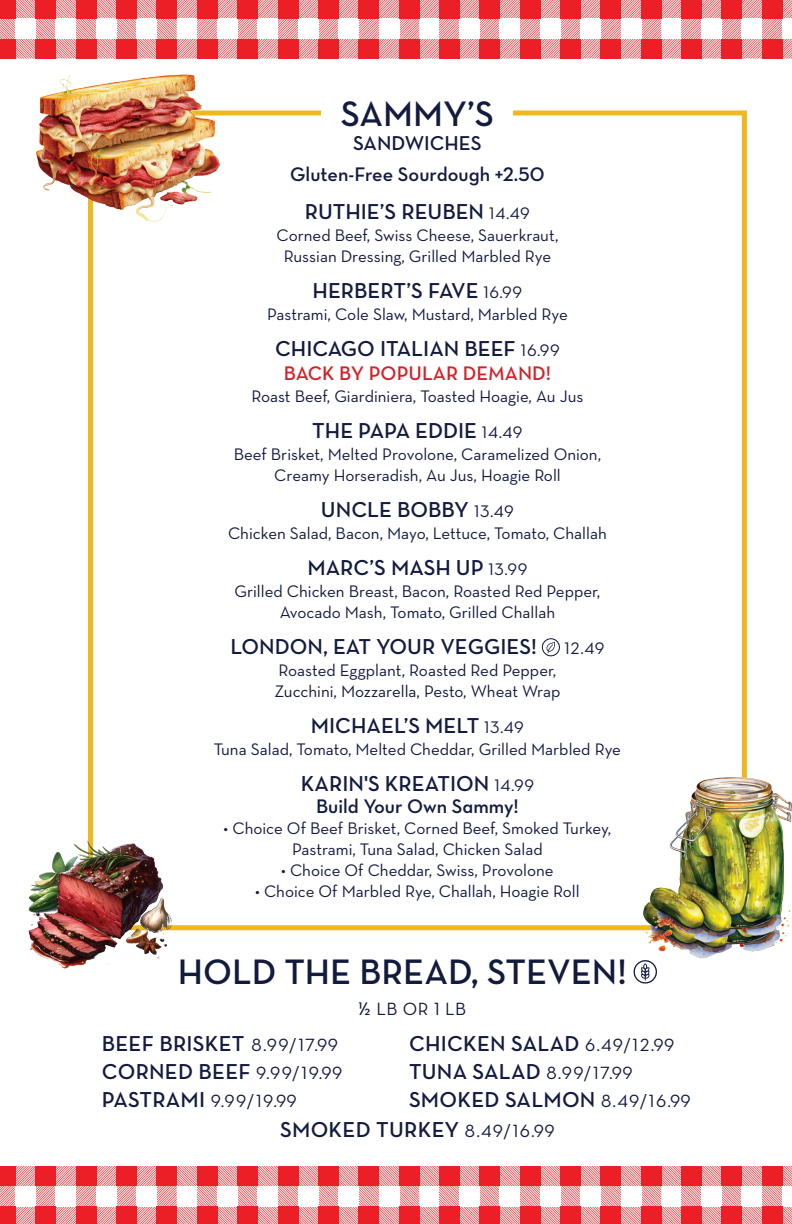
<style>
.page{position:relative;width:792px;height:1224px;background:#fff}
.page>*{position:absolute;margin:0;border:0;box-sizing:border-box;transform-origin:0 0}
.t1{font:600 36px "Neutra Text";color:#131b3d}
.t2{font:600 36px "Neutra Text";color:#131b3e}
.t3{font:600 22px/28px "Neutra Text";color:#131b3e}
.t4{font:600 20.4px "Neutra Text";color:#131b3e}
.t5{font:20px "Neutra Text Demi Alt";color:#131b3e}
.t6{font:20px "Neutra Text Demi Alt";color:#d1232a}
.t7{font:18px "Neutra Text Book Alt";letter-spacing:.03em;color:#131b3e}
.t8{font:17px/21px "Neutra Text";color:#131b3e;text-align:center}
.t9{font:17px "Neutra Text Book Alt";color:#131b3e}
.s1{font-family:"Neutra Text Book Alt";font-weight:400;font-size:17px}
.s2{font-family:"Poppins"}
.s3{font-family:"Neutra Text Book Alt";font-weight:400;font-size:18px}
.s4{font-family:"Neutra Text";font-weight:600;font-size:22px}
</style>
<div class="page">
<div style="left:88px;top:110px;width:659px;height:820px;border:5px solid #f0b91b"></div>
<div style="left:321px;top:97px;width:192px;height:43px;background:#fff"></div>
<img style="left:642px;top:905px;width:133px;height:54px">
<img style="left:28px;top:830px;width:147px;height:139px">
<img style="left:36px;top:74px;width:188px;height:149px">
<svg style="left:0;top:0;width:792px;height:59px"></svg>
<div style="left:0;top:39px;width:15px;height:20px;background:#ed1f26"></div>
<div style="left:36px;top:39px;width:20px;height:20px;background:#ed1f26"></div>
<div style="left:76px;top:39px;width:20px;height:20px;background:#ed1f26"></div>
<div style="left:116px;top:39px;width:21px;height:20px;background:#ed1f26"></div>
<div style="left:157px;top:39px;width:20px;height:20px;background:#ed1f26"></div>
<div style="left:15px;top:18px;width:21px;height:21px;background:#fff"></div>
<div style="left:56px;top:18px;width:20px;height:21px;background:#fff"></div>
<div style="left:96px;top:18px;width:20px;height:21px;background:#fff"></div>
<div style="left:137px;top:18px;width:20px;height:21px;background:#fff"></div>
<div style="left:0;top:0;width:15px;height:18px;background:#ed1f26"></div>
<div style="left:36px;top:0;width:20px;height:18px;background:#ed1f26"></div>
<div style="left:76px;top:0;width:20px;height:18px;background:#ed1f26"></div>
<div style="left:116px;top:0;width:21px;height:18px;background:#ed1f26"></div>
<div style="left:157px;top:0;width:20px;height:18px;background:#ed1f26"></div>
<svg style="left:0;top:1166px;width:792px;height:58px"></svg>
<div style="left:0;top:1166px;width:15px;height:20px;background:#ed1f26"></div>
<div style="left:36px;top:1166px;width:20px;height:20px;background:#ed1f26"></div>
<div style="left:76px;top:1166px;width:20px;height:20px;background:#ed1f26"></div>
<div style="left:116px;top:1166px;width:21px;height:20px;background:#ed1f26"></div>
<div style="left:157px;top:1166px;width:20px;height:20px;background:#ed1f26"></div>
<div style="left:15px;top:1186px;width:21px;height:20px;background:#fff"></div>
<div style="left:56px;top:1186px;width:20px;height:20px;background:#fff"></div>
<div style="left:96px;top:1186px;width:20px;height:20px;background:#fff"></div>
<div style="left:137px;top:1186px;width:20px;height:20px;background:#fff"></div>
<div style="left:0;top:1206px;width:15px;height:18px;background:#ed1f26"></div>
<div style="left:36px;top:1206px;width:20px;height:18px;background:#ed1f26"></div>
<div style="left:76px;top:1206px;width:20px;height:18px;background:#ed1f26"></div>
<div style="left:116px;top:1206px;width:21px;height:18px;background:#ed1f26"></div>
<div style="left:157px;top:1206px;width:20px;height:18px;background:#ed1f26"></div>
<img style="left:646px;top:774px;width:146px;height:171px">
<svg style="left:541px;top:638px;width:19px;height:18px"></svg>
<svg style="left:633px;top:960px;width:24px;height:24px"></svg>
<h1 class="t2" style="left:341px;top:92px;width:155px">SAMMY’S</h1>
<p class="t4" style="left:353px;top:131px;width:130px">SANDWICHES</p>
<p class="t5" style="left:290px;top:162px;width:256px">Gluten-Free Sourdough +2.50</p>
<p class="t3" style="left:305px;top:197px;width:227px">RUTHIE’S REUBEN <span class="s1">14.49</span></p>
<p class="t8" style="left:276px;top:225px;width:284px">Corned Beef, Swiss Cheese, Sauerkraut,<br>Russian Dressing, Grilled Marbled Rye</p>
<p class="t3" style="left:313px;top:276px;width:211px">HERBERT’S FAVE <span class="s1">16.99</span></p>
<p class="t8" style="left:267px;top:304px;width:302px">Pastrami, Cole Slaw, Mustard, Marbled Rye</p>
<p class="t3" style="left:275px;top:334px;width:286px">CHICAGO ITALIAN BEEF <span class="s1">16.99</span></p>
<p class="t6" style="left:284px;top:361px;width:269px">BACK BY POPULAR DEMAND!</p>
<p class="t8" style="left:251px;top:386px;width:333px">Roast Beef, Giardiniera, Toasted Hoagie, Au Jus</p>
<p class="t3" style="left:312px;top:416px;width:212px">THE PAPA EDDIE <span class="s1">14.49</span></p>
<p class="t8" style="left:234px;top:444px;width:369px">Beef Brisket, Melted Provolone, Caramelized Onion,<br>Creamy Horseradish, Au Jus, Hoagie Roll</p>
<p class="t3" style="left:321px;top:495px;width:194px">UNCLE BOBBY <span class="s1">13.49</span></p>
<p class="t8" style="left:228px;top:523px;width:380px">Chicken Salad, Bacon, Mayo, Lettuce, Tomato, Challah</p>
<p class="t3" style="left:307px;top:553px;width:221px">MARC’S MASH UP <span class="s1">13.99</span></p>
<p class="t8" style="left:235px;top:581px;width:367px">Grilled Chicken Breast, Bacon, Roasted Red Pepper,<br>Avocado Mash, Tomato, Grilled Challah</p>
<p class="t3" style="left:231px;top:632px;width:308px">LONDON, EAT YOUR VEGGIES!</p>
<p class="t9" style="left:565px;top:638px;width:41px">12.49</p>
<p class="t8" style="left:274px;top:660px;width:288px;text-align:left">Roasted Eggplant, Roasted Red Pepper,<br>Zucchini, Mozzarella, Pesto, Wheat Wrap</p>
<p class="t3" style="left:311px;top:711px;width:215px">MICHAEL’S MELT <span class="s1">13.49</span></p>
<p class="t8" style="left:214px;top:739px;width:409px">Tuna Salad, Tomato, Melted Cheddar, Grilled Marbled Rye</p>
<p class="t3" style="left:301px;top:769px;width:235px">KARIN'S KREATION <span class="s1">14.99</span></p>
<p class="t5" style="left:316px;top:794px;width:204px">Build Your Own Sammy!</p>
<p class="t8" style="left:224px;top:817px;width:389px">• Choice Of Beef Brisket, Corned Beef, Smoked Turkey,<br>Pastrami, Tuna Salad, Chicken Salad</p>
<p class="t8" style="left:281px;top:859px;width:274px">• Choice Of Cheddar, Swiss, Provolone</p>
<p class="t8" style="left:255px;top:880px;width:326px">• Choice Of Marbled Rye, Challah, Hoagie Roll</p>
<h1 class="t1" style="left:178px;top:950px;width:450px">HOLD THE BREAD, STEVEN!</h1>
<p class="t7" style="left:359px;top:998px;width:109px"><span class="s2">½</span> LB OR 1 LB</p>
<p class="t3" style="left:102px;top:1029px;width:242px">BEEF BRISKET <span class="s3">8.99/17.99<br></span>CORNED BEEF <span class="s3">9.99/19.99</span></p>
<p class="t7" style="left:102px;top:1090px;width:196px"><span class="s4">PASTRAMI</span> 9.99/19.99</p>
<p class="t3" style="left:409px;top:1029px;width:267px">CHICKEN SALAD <span class="s3">6.49/12.99</span></p>
<p class="t7" style="left:409px;top:1062px;width:225px"><span class="s4">TUNA SALAD</span> 8.99/17.99</p>
<p class="t3" style="left:280px;top:1084px;width:412px;line-height:30px;text-indent:129px">SMOKED SALMON <span class="s3">8.49/16.99<br></span>SMOKED TURKEY <span class="s3">8.49/16.99</span></p>
</div>
